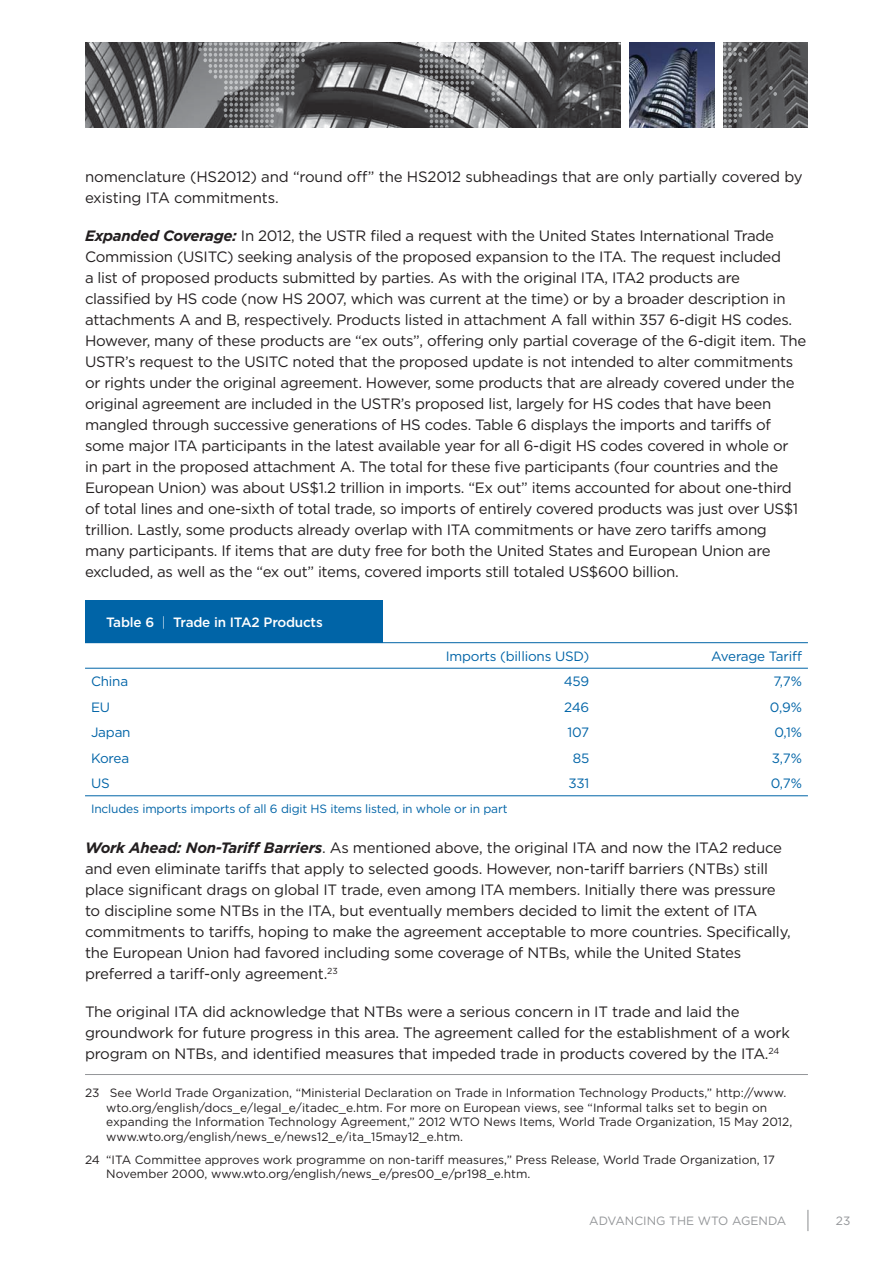
<style>
.page{position:relative;width:893px;height:1263px;background:#fff}
.page>*{position:absolute;margin:0;border:0;box-sizing:border-box;transform-origin:0 0}
.t1{font:15px/21px "Gotham";letter-spacing:-.02em;color:#231f20}
.t2{font:13.5px "Gotham";letter-spacing:-.015em;color:#0064a7}
.t3{font:500 13.5px "Gotham";letter-spacing:-.015em;color:#fff}
.t4{font:12px/14.4px "Gotham";color:#231f20}
.t5{font:12px "Gotham";letter-spacing:-.015em;color:#0064a7}
.t6{font:12px "Gotham";color:#939598}
.s1{font-weight:700;font-style:italic}
.s2{font-weight:300}
</style>
<div class="page">
<svg style="left:807px;top:1210px;width:1px;height:21px"></svg>
<img style="left:85px;top:43px;width:723px;height:85px">
<svg style="left:491px;top:70px;width:14px;height:31px"></svg>
<svg style="left:804px;top:80px;width:4px;height:4px"></svg>
<svg style="left:769px;top:86px;width:8px;height:10px"></svg>
<svg style="left:723px;top:43px;width:33px;height:85px;background:#5f5f61"></svg>
<svg style="left:414px;top:43px;width:71px;height:85px;background:#8e8f90"></svg>
<svg style="left:198px;top:43px;width:107px;height:85px;background:#7b7d7f"></svg>
<img style="left:419px;top:43px;width:55px;height:14px">
<div style="left:621px;top:40px;width:8px;height:90px;background:#fff"></div>
<div style="left:714px;top:40px;width:9px;height:90px;background:#fff"></div>
<img style="left:629px;top:43px;width:85px;height:85px">
<div style="left:85px;top:600px;width:298px;height:43px;background:#0064a7"></div>
<hr style="left:85px;top:642px;width:723px;height:1px;background:#0064a7">
<hr style="left:85px;top:668px;width:723px;height:1px;background:#0064a7">
<hr style="left:85px;top:795px;width:723px;height:1px;background:#0064a7">
<hr style="left:85px;top:1074px;width:723px;height:1px;background:#939598">
<p class="t1" style="left:85px;top:167px;width:719px">nomenclature (HS2012) and “round off” the HS2012 subheadings that are only partially covered by existing ITA commitments.</p>
<p class="t1" style="left:85px;top:226px;width:723px"><span class="s1">Expanded Coverage:</span> In 2012, the USTR filed a request with the United States International Trade Commission (USITC) seeking analysis of the proposed expansion to the ITA. The request included<br>a list of proposed products submitted by parties. As with the original ITA, ITA2 products are classified by HS code (now HS 2007, which was current at the time) or by a broader description in attachments A and B, respectively. Products listed in attachment A fall within 357 6-digit HS codes.<br>However, many of these products are “ex outs”, offering only partial coverage of the 6-digit item. The USTR’s request to the USITC noted that the proposed update is not intended to alter commitments or rights under the original agreement. However, some products that are already covered under the original agreement are included in the USTR’s proposed list, largely for HS codes that have been mangled through successive generations of HS codes. Table 6 displays the imports and tariffs of some major ITA participants in the latest available year for all 6-digit HS codes covered in whole or<br>in part in the proposed attachment A. The total for these five participants (four countries and the European Union) was about US$1.2 trillion in imports. “Ex out” items accounted for about one-third of total lines and one-sixth of total trade, so imports of entirely covered products was just over US$1 trillion. Lastly, some products already overlap with ITA commitments or have zero tariffs among many participants. If items that are duty free for both the United States and European Union are excluded, as well as the “ex out” items, covered imports still totaled US$600 billion.</p>
<p class="t3" style="left:106px;top:616px;width:218px">Table 6 <span class="s2">|</span> Trade in ITA2 Products</p>
<p class="t2" style="left:446px;top:650px;width:145px">Imports (billions USD)</p>
<p class="t2" style="left:711px;top:650px;width:92px">Average Tariff</p>
<p class="t2" style="left:91px;top:675px;width:39px">China</p>
<p class="t2" style="left:564px;top:675px;width:27px">459</p>
<p class="t2" style="left:773px;top:675px;width:30px">7,7%</p>
<p class="t2" style="left:91px;top:701px;width:21px">EU</p>
<p class="t2" style="left:564px;top:701px;width:27px">246</p>
<p class="t2" style="left:770px;top:701px;width:34px">0,9%</p>
<p class="t2" style="left:91px;top:726px;width:41px">Japan</p>
<p class="t2" style="left:568px;top:726px;width:23px">107</p>
<p class="t2" style="left:774px;top:726px;width:29px">0,1%</p>
<p class="t2" style="left:91px;top:752px;width:40px">Korea</p>
<p class="t2" style="left:573px;top:752px;width:18px">85</p>
<p class="t2" style="left:772px;top:752px;width:32px">3,7%</p>
<p class="t2" style="left:91px;top:777px;width:20px">US</p>
<p class="t2" style="left:568px;top:777px;width:22px">331</p>
<p class="t2" style="left:771px;top:777px;width:33px">0,7%</p>
<p class="t5" style="left:91px;top:804px;width:418px">Includes imports imports of all 6 digit HS items listed, in whole or in part</p>
<p class="t1" style="left:85px;top:838px;width:707px"><span class="s1">Work Ahead: Non-Tariff Barriers</span>. As mentioned above, the original ITA and now the ITA2 reduce and even eliminate tariffs that apply to selected goods. However, non-tariff barriers (NTBs) still place significant drags on global IT trade, even among ITA members. Initially there was pressure to discipline some NTBs in the ITA, but eventually members decided to limit the extent of ITA commitments to tariffs, hoping to make the agreement acceptable to more countries. Specifically, the European Union had favored including some coverage of NTBs, while the United States preferred a tariff-only agreement.<sup>23</sup></p>
<p class="t1" style="left:85px;top:1002px;width:706px">The original ITA did acknowledge that NTBs were a serious concern in IT trade and laid the groundwork for future progress in this area. The agreement called for the establishment of a work program on NTBs, and identified measures that impeded trade in products covered by the ITA.<sup>24</sup></p>
<p class="t4" style="left:106px;top:1087px;width:687px;text-indent:-21px">23 See World Trade Organization, “Ministerial Declaration on Trade in Information Technology Products,” http://www. wto.org/english/docs_e/legal_e/itadec_e.htm. For more on European views, see “Informal talks set to begin on expanding the Information Technology Agreement,” 2012 WTO News Items, World Trade Organization, 15 May 2012, www.wto.org/english/news_e/news12_e/ita_15may12_e.htm.</p>
<p class="t4" style="left:106px;top:1153px;width:670px;text-indent:-21px">24 “ITA Committee approves work programme on non-tariff measures,” Press Release, World Trade Organization, 17<br>November 2000, www.wto.org/english/news_e/pres00_e/pr198_e.htm.</p>
<p class="t6" style="left:589px;top:1215px;width:198px">ADVANCING THE WTO AGENDA</p>
<p class="t6" style="left:836px;top:1215px;width:16px">23</p>
</div>
